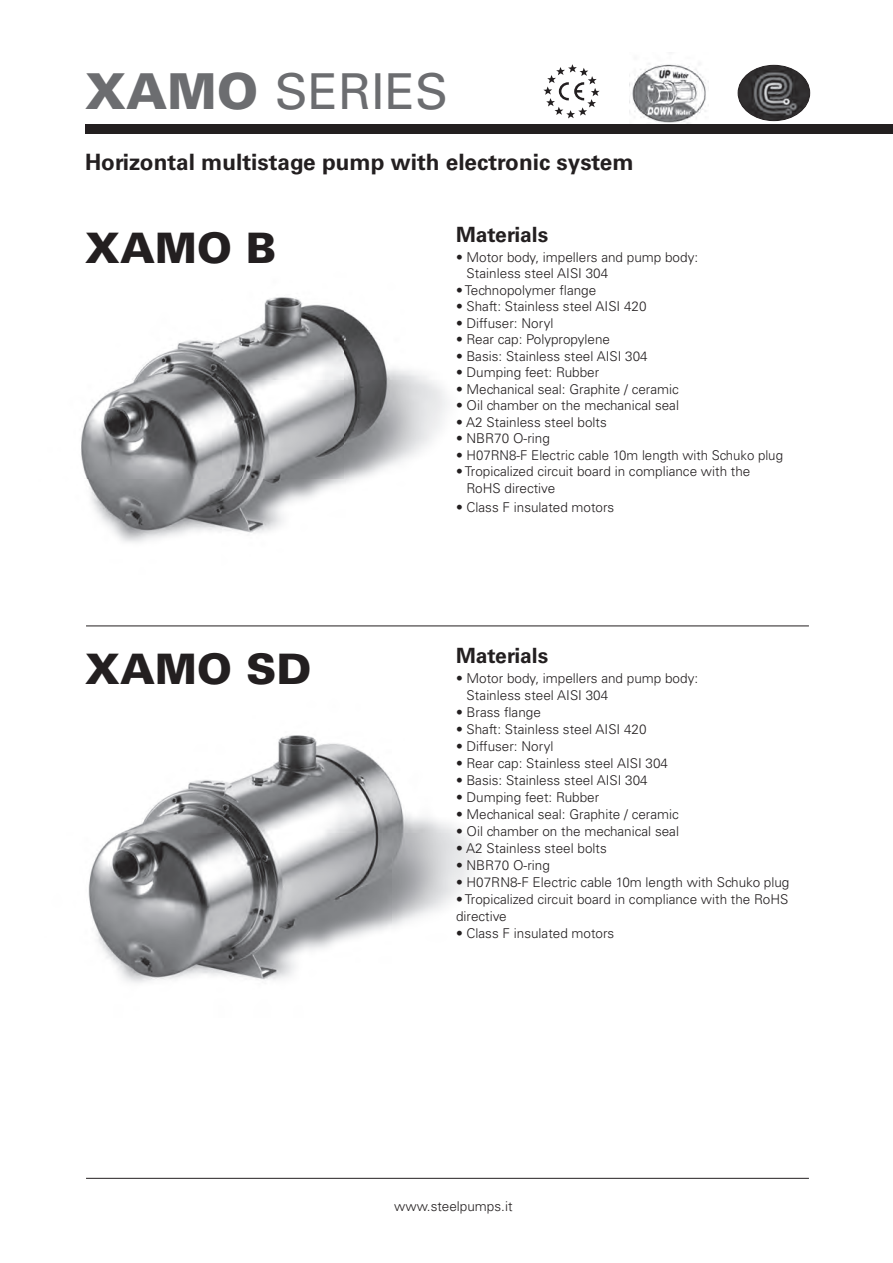
<style>
.page{position:relative;width:893px;height:1263px;background:#fff}
.page>*{position:absolute;margin:0;border:0;box-sizing:border-box;transform-origin:0 0}
.t1{font:49.5px "Univers";color:#6c6d70}
.t2{font:900 42px "Univers";color:#231f20}
.t3{font:700 22.5px "Univers";color:#231f20}
.t4{font:700 21px "Univers";color:#231f20}
.t5{font:300 13.5px/16.5px "Univers";color:#231f20}
.s1{font-weight:900}
</style>
<div class="page">
<img style="left:88px;top:735px;width:389px;height:248px">
<hr style="left:86px;top:1178px;width:723px;height:1px;background:#231f20">
<div style="left:85px;top:125px;width:808px;height:9px;background:#231f20"></div>
<img style="left:630px;top:63px;width:78px;height:62px">
<img style="left:738px;top:65px;width:72px;height:56px">
<div style="left:738px;top:65px;width:72px;height:56px;border:1px solid #231f20;border-radius:50%"></div>
<svg style="left:543px;top:64px;width:57px;height:54px"></svg>
<img style="left:81px;top:297px;width:367px;height:246px">
<hr style="left:86px;top:625px;width:723px;height:1px;background:#231f20">
<h1 class="t1" style="left:85px;top:62px;width:364px"><span class="s1">XAMO</span> SERIES</h1>
<h3 class="t3" style="left:85px;top:149px;width:550px">Horizontal multistage pump with electronic system</h3>
<h2 class="t2" style="left:85px;top:222px;width:193px">XAMO B</h2>
<h2 class="t2" style="left:85px;top:642px;width:228px">XAMO SD</h2>
<h3 class="t4" style="left:456px;top:223px;width:94px">Materials</h3>
<p class="t5" style="left:467px;top:249px;width:233px;text-indent:-11px">• Motor body, impellers and pump body:<br>Stainless steel AISI 304</p>
<p class="t5" style="left:456px;top:282px;width:142px">• Technopolymer flange</p>
<p class="t5" style="left:456px;top:298px;width:192px">• Shaft: Stainless steel AISI 420</p>
<p class="t5" style="left:456px;top:315px;width:99px">• Diffuser: Noryl</p>
<p class="t5" style="left:456px;top:331px;width:156px">• Rear cap: Polypropylene</p>
<p class="t5" style="left:456px;top:348px;width:193px">• Basis: Stainless steel AISI 304</p>
<p class="t5" style="left:456px;top:364px;width:145px">• Dumping feet: Rubber</p>
<p class="t5" style="left:456px;top:381px;width:224px">• Mechanical seal: Graphite / ceramic</p>
<p class="t5" style="left:456px;top:397px;width:224px">• Oil chamber on the mechanical seal</p>
<p class="t5" style="left:456px;top:414px;width:152px">• A2 Stainless steel bolts</p>
<p class="t5" style="left:456px;top:430px;width:95px">• NBR70 O-ring</p>
<p class="t5" style="left:456px;top:447px;width:328px">• H07RN8-F Electric cable 10m length with Schuko plug</p>
<p class="t5" style="left:467px;top:463px;width:285px;text-indent:-11px">• Tropicalized circuit board in compliance with the<br>RoHS directive</p>
<p class="t5" style="left:456px;top:499px;width:160px">• Class F insulated motors</p>
<h3 class="t4" style="left:456px;top:643px;width:94px">Materials</h3>
<p class="t5" style="left:467px;top:670px;width:233px;line-height:17px;text-indent:-11px">• Motor body, impellers and pump body:<br>Stainless steel AISI 304</p>
<p class="t5" style="left:456px;top:704px;width:86px">• Brass flange</p>
<p class="t5" style="left:456px;top:721px;width:192px">• Shaft: Stainless steel AISI 420</p>
<p class="t5" style="left:456px;top:738px;width:99px">• Diffuser: Noryl</p>
<p class="t5" style="left:456px;top:755px;width:213px">• Rear cap: Stainless steel AISI 304</p>
<p class="t5" style="left:456px;top:772px;width:193px">• Basis: Stainless steel AISI 304</p>
<p class="t5" style="left:456px;top:789px;width:145px">• Dumping feet: Rubber</p>
<p class="t5" style="left:456px;top:806px;width:224px">• Mechanical seal: Graphite / ceramic</p>
<p class="t5" style="left:456px;top:823px;width:224px">• Oil chamber on the mechanical seal</p>
<p class="t5" style="left:456px;top:840px;width:152px">• A2 Stainless steel bolts</p>
<p class="t5" style="left:456px;top:857px;width:95px">• NBR70 O-ring</p>
<p class="t5" style="left:456px;top:874px;width:335px">• H07RN8-F Electric cable 10m length with Schuko plug</p>
<p class="t5" style="left:456px;top:890px;width:334px;line-height:17px">• Tropicalized circuit board in compliance with the RoHS directive</p>
<p class="t5" style="left:456px;top:924px;width:160px">• Class F insulated motors</p>
<p class="t5" style="left:394px;top:1198px;width:120px">www.steelpumps.it</p>
</div>
